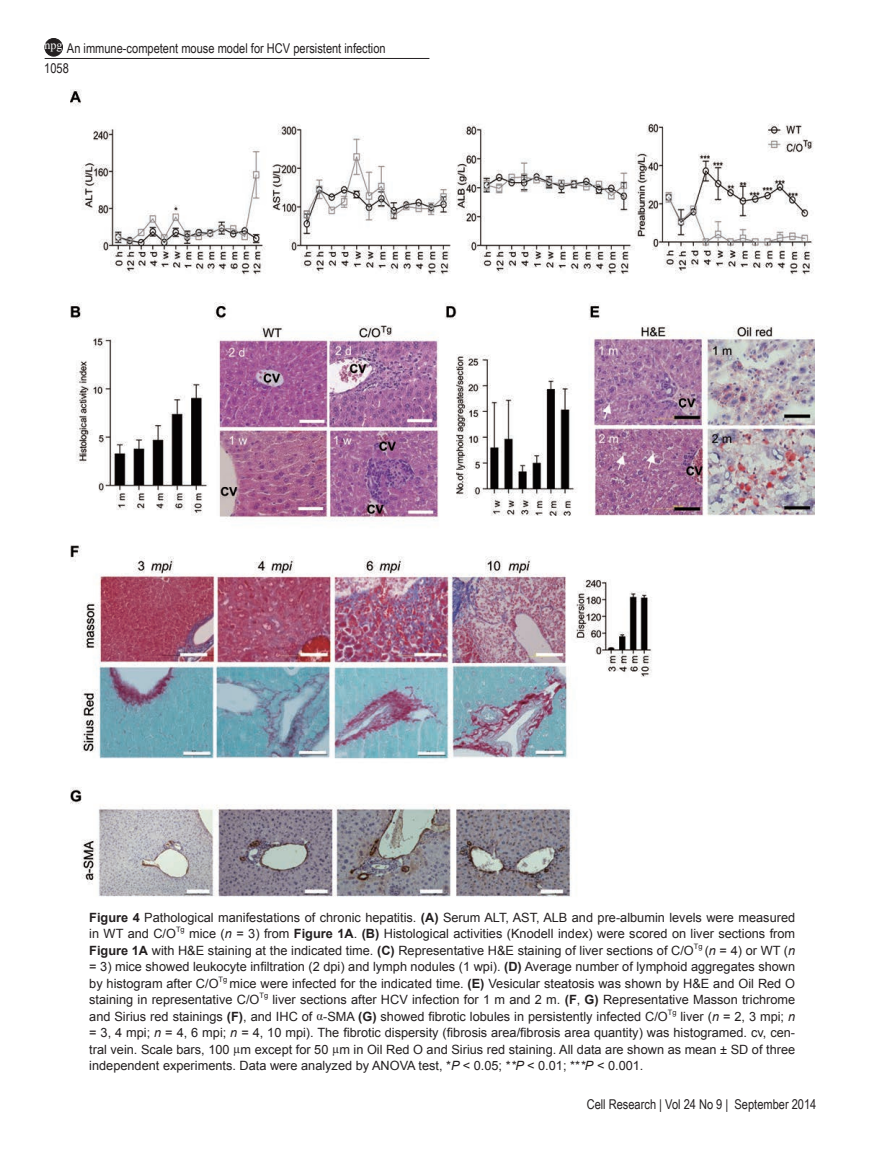
<style>
.page{position:relative;width:893px;height:1170px;background:#fff}
.page>*{position:absolute;margin:0;border:0;box-sizing:border-box;transform-origin:0 0}
.t1{font:13.5px "Arial Narrow";color:#231f20}
.t2{font:12.75px/16.5px "Arial";color:#231f20}
.t3{font:12px "Times New Roman";color:#fff}
.t4{font:7.5px "Arial";color:#231f20}
.s1{font-weight:700}
.s2{font-style:italic}
.s3{font-family:"Times New Roman"}
</style>
<div class="page">
<hr style="left:45px;top:58px;width:384px;height:1px;background:#231f20">
<div style="left:45px;top:38px;width:17px;height:18px;background:#231f20;border-radius:50%"></div>
<div style="left:45px;top:38px;width:18px;height:18px;border:1px solid #231f20;border-radius:50%"></div>
<img style="left:70px;top:89px;width:744px;height:808px">
<p class="t1" style="left:67px;top:39px;width:320px">An immune-competent mouse model for HCV persistent infection</p>
<p class="t3" style="left:45px;top:37px;width:20px">npg</p>
<p class="t1" style="left:44px;top:58px;width:26px">1058</p>
<p class="t2" style="left:89px;top:909px;width:707px"><span class="s1">Figure 4</span> Pathological manifestations of chronic hepatitis. <span class="s1">(A)</span> Serum ALT, AST, ALB and pre-albumin levels were measured in WT and C/O</p>
<p class="t4" style="left:176px;top:924px;width:10px">Tg</p>
<p class="t2" style="left:89px;top:925px;width:707px;text-indent:100px">mice (<span class="s2">n</span> = 3) from <span class="s1">Figure 1A</span>. <span class="s1">(B)</span> Histological activities (Knodell index) were scored on liver sections from<br><span class="s1">Figure 1A</span> with H&amp;E staining at the indicated time. <span class="s1">(C)</span> Representative H&amp;E staining of liver sections of C/O</p>
<p class="t4" style="left:694px;top:940px;width:10px">Tg</p>
<p class="t2" style="left:89px;top:942px;width:707px;text-align:justify;text-indent:615px">(<span class="s2">n</span> = 4) or WT (<span class="s2">n </span>= 3) mice showed leukocyte infiltration (2 dpi) and lymph nodules (1 wpi). <span class="s1">(D)</span> Average number of lymphoid aggregates shown by histogram after C/O</p>
<p class="t4" style="left:219px;top:973px;width:10px">Tg</p>
<p class="t2" style="left:89px;top:975px;width:707px;text-indent:140px">mice were infected for the indicated time. <span class="s1">(E)</span> Vesicular steatosis was shown by H&amp;E and Oil Red O staining in representative C/O</p>
<p class="t4" style="left:259px;top:990px;width:10px">Tg</p>
<p class="t2" style="left:89px;top:991px;width:707px;text-indent:183px">liver sections after HCV infection for 1 m and 2 m. <span class="s1">(F</span>, <span class="s1">G)</span> Representative Masson trichrome and Sirius red stainings <span class="s1">(F)</span>, and IHC of <span class="s3">α</span>-SMA <span class="s1">(G)</span> showed fibrotic lobules in persistently infected C/O</p>
<p class="t4" style="left:668px;top:1006px;width:10px">Tg</p>
<p class="t2" style="left:89px;top:1008px;width:707px;text-align:justify;text-indent:591px">liver (<span class="s2">n</span> = 2, 3 mpi; <span class="s2">n </span>= 3, 4 mpi; <span class="s2">n</span> = 4, 6 mpi; <span class="s2">n</span> = 4, 10 mpi). The fibrotic dispersity (fibrosis area/fibrosis area quantity) was histogramed. cv, cen&shy;tral vein. Scale bars, 100 <span class="s3">µ</span>m except for 50 <span class="s3">µ</span>m in Oil Red O and Sirius red staining. All data are shown as mean ± SD of three independent experiments. Data were analyzed by ANOVA test, *<span class="s2">P</span> &lt; 0.05; *<span class="s2">*P</span> &lt; 0.01; **<span class="s2">*P</span> &lt; 0.001.</p>
<p class="t1" style="left:587px;top:1094px;width:231px">Cell Research | Vol 24 No 9 | September 2014</p>
</div>
